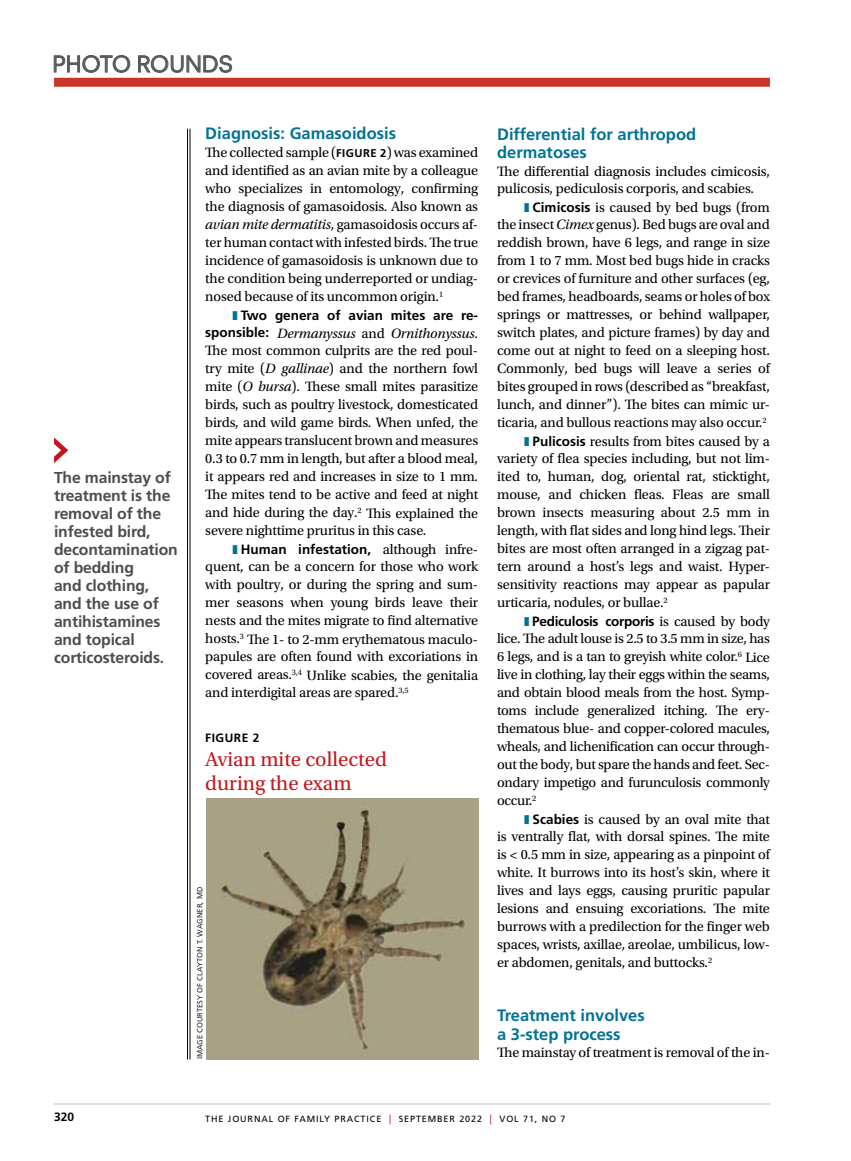
<style>
.page{position:relative;width:851px;height:1161px;background:#fff}
.page>*{position:absolute;margin:0;border:0;box-sizing:border-box;transform-origin:0 0}
.t1{font:21.75px "Neuzeit SLT Std";color:#58595b}
.t2{font:21px/24px "Utopia Std";color:#c4161c}
.t3{font:700 16.5px/18px "Frutiger LT Std";color:#007296}
.t4{font:700 15.75px/18px "Frutiger LT Std";letter-spacing:-.01em;color:#4d4d4f}
.t5{font:14.25px/18px "Utopia Std";letter-spacing:-.01em;color:#000;text-align:justify}
.t6{font:700 13.5px "Frutiger LT Std";color:#000}
.t7{font:700 13.5px "Frutiger LT Std";letter-spacing:-.02em;color:#000}
.t8{font:700 12px "Frutiger LT Std";letter-spacing:.04em;color:#000}
.t9{font:9px "Frutiger LT Std";letter-spacing:.1em;color:#000}
.t10{font:7.5px "Frutiger LT Std";letter-spacing:.01em;color:#292829}
.s1{font-family:"Frutiger LT Std";font-weight:700;font-size:11.25px}
.s2{font-style:italic}
.s3{color:#007296}
.s4{font-family:"Frutiger LT Std";font-weight:700;font-size:13.5px}
.s5{font-family:"Utopia Std";font-weight:400;font-size:14.25px}
.s6{font-size:9.9px;color:#c4161c}
</style>
<div class="page">
<hr style="left:190px;top:129px;width:1px;height:930px;background:#000">
<hr style="left:187px;top:129px;width:1px;height:930px;background:#000">
<svg style="left:54px;top:437px;width:14px;height:26px"></svg>
<div style="left:54px;top:78px;width:716px;height:9px;background:#c93627"></div>
<hr style="left:54px;top:1104px;width:716px;height:1px;background:#bcbec0">
<svg style="left:53px;top:55px;width:77px;height:18px"></svg>
<svg style="left:138px;top:55px;width:94px;height:18px"></svg>
<img style="left:206px;top:798px;width:273px;height:261px">
<h1 class="t1" style="left:52px;top:51px;width:182px">PHOTO ROUNDS</h1>
<p class="t4" style="left:54px;top:469px;width:125px">The mainstay of treatment is the removal of the infested bird, decontamination of bedding<br>and clothing, and the use of antihistamines and topical corticosteroids.</p>
<p class="t3" style="left:205px;top:125px;width:192px">Diagnosis: Gamasoidosis</p>
<p class="t5" style="left:205px;top:144px;width:274px">The collected sample (<span class="s1">FIGURE 2</span>) was examined and identified as an avian mite by a colleague who specializes in entomology, confirming the diagnosis of gamasoidosis. Also known as <span class="s2">avian mite dermatitis</span>, gamasoidosis occurs af&shy;ter human contact with infested birds. The true incidence of gamasoidosis is unknown due to the condition being underreported or undiag&shy;nosed because of its uncommon origin.<sup>1</sup></p>
<p class="t6" style="left:232px;top:307px;width:247px"><span class="s3">❚</span> Two genera of avian mites are re-</p>
<p class="t5" style="left:205px;top:324px;width:274px"><span class="s4">sponsible:</span> <span class="s2">Dermanyssus</span> and <span class="s2">Ornithonyssus</span>.<br>The most common culprits are the red poul&shy;try mite (<span class="s2">D gallinae</span>) and the northern fowl mite (<span class="s2">O bursa</span>). These small mites parasitize birds, such as poultry livestock, domesticated birds, and wild game birds. When unfed, the mite appears translucent brown and measures 0.3 to 0.7 mm in length, but after a blood meal, it appears red and increases in size to 1 mm.<br>The mites tend to be active and feed at night and hide during the day.<sup>2</sup> This explained the severe nighttime pruritus in this case.</p>
<p class="t6" style="left:232px;top:541px;width:247px"><span class="s3">❚</span> Human infestation, <span class="s5">although infre-</span></p>
<p class="t5" style="left:205px;top:558px;width:274px">quent, can be a concern for those who work with poultry, or during the spring and sum&shy;mer seasons when young birds leave their nests and the mites migrate to find alternative hosts.<sup>3</sup> The 1- to 2-mm erythematous maculo&shy;papules are often found with excoriations in covered areas.<sup>3,4</sup> Unlike scabies, the genitalia and interdigital areas are spared.<sup>3,5</sup></p>
<p class="t8" style="left:205px;top:731px;width:56px">FIGURE 2</p>
<h2 class="t2" style="left:205px;top:747px;width:183px">Avian mite collected during the exam</h2>
<p class="t10" style="left:195px;top:1059px;width:174px;rotate:-90deg">IMAGE COURTESY OF CLAYTON T. WAGNER, MD</p>
<p class="t3" style="left:497px;top:125px;width:200px">Differential for arthropod dermatoses</p>
<p class="t5" style="left:497px;top:162px;width:274px">The differential diagnosis includes cimicosis, pulicosis, pediculosis corporis, and scabies.</p>
<p class="t5" style="left:524px;top:198px;width:247px"><span class="s3">❚</span> <span class="s4">Cimicosis</span> is caused by bed bugs (from</p>
<p class="t5" style="left:497px;top:216px;width:274px">the insect <span class="s2">Cimex</span> genus). Bed bugs are oval and</p>
<p class="t5" style="left:497px;top:234px;width:274px">reddish brown, have 6 legs, and range in size</p>
<p class="t5" style="left:497px;top:252px;width:274px">from 1 to 7 mm. Most bed bugs hide in cracks</p>
<p class="t5" style="left:497px;top:270px;width:274px">or crevices of furniture and other surfaces (eg,</p>
<p class="t5" style="left:497px;top:288px;width:274px">bed frames, headboards, seams or holes of box</p>
<p class="t5" style="left:497px;top:306px;width:274px">springs or mattresses, or behind wallpaper,</p>
<p class="t5" style="left:497px;top:324px;width:274px">switch plates, and picture frames) by day and</p>
<p class="t5" style="left:497px;top:342px;width:274px">come out at night to feed on a sleeping host.</p>
<p class="t5" style="left:497px;top:360px;width:274px">Commonly, bed bugs will leave a series of</p>
<p class="t5" style="left:497px;top:378px;width:274px">bites grouped in rows (described as “breakfast,</p>
<p class="t5" style="left:497px;top:396px;width:274px">lunch, and dinner”). The bites can mimic ur-</p>
<p class="t5" style="left:497px;top:414px;width:271px">ticaria, and bullous reactions may also occur.<sup>2</sup></p>
<p class="t5" style="left:524px;top:432px;width:247px"><span class="s3">❚</span> <span class="s4">Pulicosis</span> results from bites caused by a</p>
<p class="t5" style="left:497px;top:450px;width:274px">variety of flea species including, but not lim-</p>
<p class="t5" style="left:497px;top:468px;width:274px">ited to, human, dog, oriental rat, sticktight,</p>
<p class="t5" style="left:497px;top:486px;width:274px">mouse, and chicken fleas. Fleas are small</p>
<p class="t5" style="left:497px;top:504px;width:274px">brown insects measuring about 2.5 mm in</p>
<p class="t5" style="left:497px;top:522px;width:274px">length, with flat sides and long hind legs. Their</p>
<p class="t5" style="left:497px;top:540px;width:274px">bites are most often arranged in a zigzag pat-</p>
<p class="t5" style="left:497px;top:558px;width:274px">tern around a host’s legs and waist. Hyper-</p>
<p class="t5" style="left:497px;top:576px;width:274px">sensitivity reactions may appear as papular</p>
<p class="t5" style="left:497px;top:594px;width:172px">urticaria, nodules, or bullae.<sup>2</sup></p>
<p class="t7" style="left:524px;top:613px;width:247px"><span class="s3">❚</span> Pediculosis corporis <span class="s5">is caused by body</span></p>
<p class="t5" style="left:497px;top:630px;width:274px">lice. The adult louse is 2.5 to 3.5 mm in size, has 6 legs, and is a tan to greyish white color.<sup>6</sup> Lice live in clothing, lay their eggs within the seams, and obtain blood meals from the host. Symp&shy;toms include generalized itching. The ery&shy;thematous blue- and copper-colored macules, wheals, and lichenification can occur through&shy;out the body, but spare the hands and feet. Sec&shy;ondary impetigo and furunculosis commonly occur.<sup>2</sup></p>
<p class="t5" style="left:497px;top:810px;width:274px;text-indent:27px"><span class="s3">❚</span> <span class="s4">Scabies</span> is caused by an oval mite that is ventrally flat, with dorsal spines. The mite is &lt; 0.5 mm in size, appearing as a pinpoint of white. It burrows into its host’s skin, where it lives and lays eggs, causing pruritic papular lesions and ensuing excoriations. The mite burrows with a predilection for the finger web spaces, wrists, axillae, areolae, umbilicus, low&shy;er abdomen, genitals, and buttocks.<sup>2</sup></p>
<p class="t3" style="left:497px;top:1007px;width:149px">Treatment involves a 3-step process</p>
<p class="t5" style="left:497px;top:1044px;width:274px">The mainstay of treatment is removal of the in-</p>
<p class="t8" style="left:54px;top:1110px;width:22px">320</p>
<p class="t9" style="left:205px;top:1113px;width:361px">THE JOURNAL OF FAMILY PRACTICE <span class="s6">|</span> SEPTEMBER 2022 <span class="s6">|</span> VOL 71, NO 7</p>
</div>
